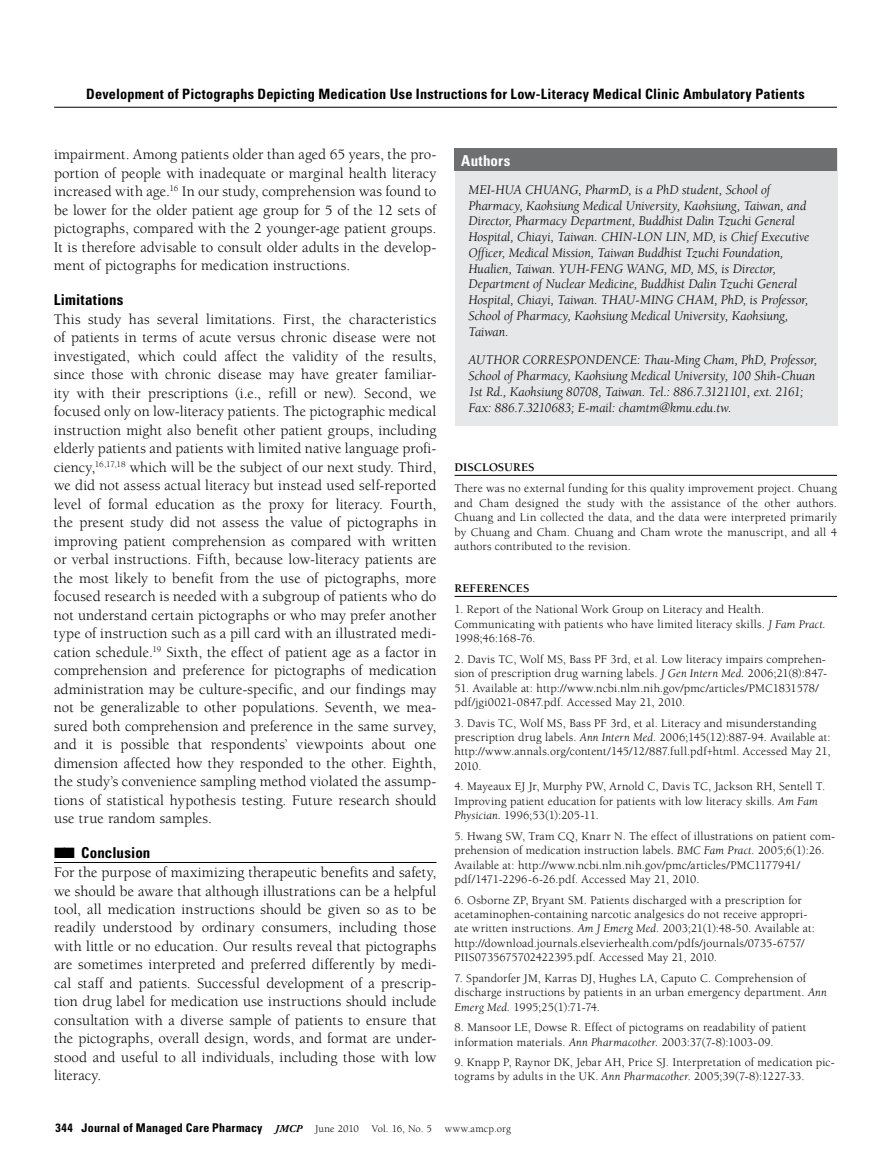
<style>
.page{position:relative;width:891px;height:1175px;background:#fff}
.page>*{position:absolute;margin:0;border:0;box-sizing:border-box;transform-origin:0 0}
.t1{font:15px/18.5px "Berkeley Pro";letter-spacing:.005em;color:#000;text-align:justify}
.t2{font:700 condensed 15px "Univers";letter-spacing:.01em;color:#000}
.t3{font:700 condensed 15px "Univers";letter-spacing:.02em;color:#fff}
.t4{font:700 condensed 14.25px "Univers";letter-spacing:.01em;color:#000}
.t5{font:italic 13.5px/15.8px "Berkeley Pro";color:#000}
.t6{font:12px/14.4px "Berkeley Pro";letter-spacing:.01em;color:#000}
.t7{font:700 condensed 12px "Univers";letter-spacing:.015em;color:#000}
.t8{font:700 12px "Berkeley Pro";letter-spacing:.005em;color:#000}
.s1{font-style:italic}
.s2{font-family:"Adobe Garamond Pro";font-style:italic;font-stretch:normal;font-size:10.5px}
.s3{font-family:"Berkeley Pro";font-weight:400;font-stretch:normal;font-size:10.5px}
</style>
<div class="page">
<hr style="left:455px;top:475px;width:382px;height:1px;background:#000">
<hr style="left:455px;top:596px;width:382px;height:1px;background:#000">
<hr style="left:54px;top:862px;width:382px;height:1px;background:#000">
<div style="left:455px;top:148px;width:382px;height:278px;background:#e6e7e8"></div>
<div style="left:455px;top:148px;width:382px;height:23px;background:#6d6f71"></div>
<hr style="left:54px;top:107px;width:783px;height:1px;background:#000">
<p class="t4" style="left:86px;top:85px;width:720px">Development of Pictographs Depicting Medication Use Instructions for Low-Literacy Medical Clinic Ambulatory Patients</p>
<p class="t1" style="left:54px;top:145px;width:384px">impairment. Among patients older than aged 65 years, the pro&shy;portion of people with inadequate or marginal health literacy increased with age.<sup>16</sup> In our study, comprehension was found to be lower for the older patient age group for 5 of the 12 sets of pictographs, compared with the 2 younger-age patient groups.<br>It is therefore advisable to consult older adults in the develop&shy;ment of pictographs for medication instructions.</p>
<p class="t2" style="left:54px;top:290px;width:71px">Limitations</p>
<p class="t1" style="left:54px;top:310px;width:384px">This study has several limitations. First, the characteristics of patients in terms of acute versus chronic disease were not investigated, which could affect the validity of the results, since those with chronic disease may have greater familiar&shy;ity with their prescriptions (i.e., refill or new). Second, we focused only on low-literacy patients. The pictographic medical instruction might also benefit other patient groups, including elderly patients and patients with limited native language profi&shy;ciency,<sup>16,17,18</sup> which will be the subject of our next study. Third, we did not assess actual literacy but instead used self-reported level of formal education as the proxy for literacy. Fourth, the present study did not assess the value of pictographs in improving patient comprehension as compared with written or verbal instructions. Fifth, because low-literacy patients are the most likely to benefit from the use of pictographs, more focused research is needed with a subgroup of patients who do not understand certain pictographs or who may prefer another type of instruction such as a pill card with an illustrated medi&shy;cation schedule.<sup>19</sup> Sixth, the effect of patient age as a factor in comprehension and preference for pictographs of medication administration may be culture-specific, and our findings may not be generalizable to other populations. Seventh, we mea&shy;sured both comprehension and preference in the same survey, and it is possible that respondents’ viewpoints about one dimension affected how they responded to the other. Eighth, the study’s convenience sampling method violated the assump&shy;tions of statistical hypothesis testing. Future research should use true random samples.</p>
<p class="t2" style="left:54px;top:843px;width:98px">■■ Conclusion</p>
<p class="t1" style="left:54px;top:863px;width:384px">For the purpose of maximizing therapeutic benefits and safety, we should be aware that although illustrations can be a helpful tool, all medication instructions should be given so as to be readily understood by ordinary consumers, including those with little or no education. Our results reveal that pictographs are sometimes interpreted and preferred differently by medi&shy;cal staff and patients. Successful development of a prescrip&shy;tion drug label for medication use instructions should include consultation with a diverse sample of patients to ensure that the pictographs, overall design, words, and format are under&shy;stood and useful to all individuals, including those with low literacy.</p>
<p class="t3" style="left:461px;top:151px;width:51px">Authors</p>
<p class="t5" style="left:468px;top:182px;width:342px">MEI-HUA CHUANG, PharmD, is a PhD student, School of Pharmacy, Kaohsiung Medical University, Kaohsiung, Taiwan, and Director, Pharmacy Department, Buddhist Dalin Tzuchi General Hospital, Chiayi, Taiwan. CHIN-LON LIN, MD, is Chief Executive Officer, Medical Mission, Taiwan Buddhist Tzuchi Foundation, Hualien, Taiwan. YUH-FENG WANG, MD, MS, is Director, Department of Nuclear Medicine, Buddhist Dalin Tzuchi General Hospital, Chiayi, Taiwan. THAU-MING CHAM, PhD, is Professor, School of Pharmacy, Kaohsiung Medical University, Kaohsiung, Taiwan.</p>
<p class="t5" style="left:468px;top:352px;width:350px">AUTHOR CORRESPONDENCE: Thau-Ming Cham, PhD, Professor, School of Pharmacy, Kaohsiung Medical University, 100 Shih-Chuan 1st Rd., Kaohsiung 80708, Taiwan. Tel.: 886.7.3121101, ext. 2161; Fax: 886.7.3210683; E-mail: chamtm@kmu.edu.tw.</p>
<p class="t8" style="left:455px;top:460px;width:82px">DISCLOSURES</p>
<p class="t6" style="left:455px;top:481px;width:384px;text-align:justify">There was no external funding for this quality improvement project. Chuang and Cham designed the study with the assistance of the other authors.<br>Chuang and Lin collected the data, and the data were interpreted primarily by Chuang and Cham. Chuang and Cham wrote the manuscript, and all 4 authors contributed to the revision.</p>
<p class="t8" style="left:455px;top:581px;width:77px">REFERENCES</p>
<p class="t6" style="left:455px;top:602px;width:373px">1. Report of the National Work Group on Literacy and Health.<br>Communicating with patients who have limited literacy skills. <span class="s1">J Fam Pract.<br></span>1998;46:168-76.</p>
<p class="t6" style="left:454px;top:652px;width:374px">2. Davis TC, Wolf MS, Bass PF 3rd, et al. Low literacy impairs comprehen&shy;sion of prescription drug warning labels. <span class="s1">J Gen Intern Med.</span> 2006;21(8):847-</p>
<p class="t6" style="left:455px;top:681px;width:366px">51. Available at: http://www.ncbi.nlm.nih.gov/pmc/articles/PMC1831578/ pdf/jgi0021-0847.pdf. Accessed May 21, 2010.</p>
<p class="t6" style="left:455px;top:715px;width:378px">3. Davis TC, Wolf MS, Bass PF 3rd, et al. Literacy and misunderstanding prescription drug labels. <span class="s1">Ann Intern Med.</span> 2006;145(12):887-94. Available at: http://www.annals.org/content/145/12/887.full.pdf+html. Accessed May 21, 2010.</p>
<p class="t6" style="left:455px;top:779px;width:372px">4. Mayeaux EJ Jr, Murphy PW, Arnold C, Davis TC, Jackson RH, Sentell T.<br>Improving patient education for patients with low literacy skills. <span class="s1">Am Fam<br>Physician.</span> 1996;53(1):205-11.</p>
<p class="t6" style="left:454px;top:828px;width:382px">5. Hwang SW, Tram CQ, Knarr N. The effect of illustrations on patient com&shy;prehension of medication instruction labels. <span class="s1">BMC Fam Pract.</span> 2005;6(1):26.<br>Available at: http://www.ncbi.nlm.nih.gov/pmc/articles/PMC1177941/ pdf/1471-2296-6-26.pdf. Accessed May 21, 2010.</p>
<p class="t6" style="left:454px;top:892px;width:362px">6. Osborne ZP, Bryant SM. Patients discharged with a prescription for acetaminophen-containing narcotic analgesics do not receive appropri&shy;ate written instructions. <span class="s1">Am J Emerg Med</span>. 2003;21(1):48-50. Available at: http://download.journals.elsevierhealth.com/pdfs/journals/0735-6757/ PIIS0735675702422395.pdf. Accessed May 21, 2010.</p>
<p class="t6" style="left:455px;top:971px;width:374px">7. Spandorfer JM, Karras DJ, Hughes LA, Caputo C. Comprehension of discharge instructions by patients in an urban emergency department. <span class="s1">Ann<br>Emerg Med.</span> 1995;25(1):71-74.</p>
<p class="t6" style="left:455px;top:1020px;width:353px">8. Mansoor LE, Dowse R. Effect of pictograms on readability of patient information materials. <span class="s1">Ann Pharmacother.</span> 2003:37(7-8):1003-09.</p>
<p class="t6" style="left:455px;top:1055px;width:382px">9. Knapp P, Raynor DK, Jebar AH, Price SJ. Interpretation of medication pic&shy;tograms by adults in the UK. <span class="s1">Ann Pharmacother</span>. 2005;39(7-8):1227-33.</p>
<p class="t7" style="left:56px;top:1120px;width:457px">344 Journal of Managed Care Pharmacy <span class="s2">JMCP</span> <span class="s3">June 2010 Vol. 16, No. 5 www.amcp.org</span></p>
</div>
